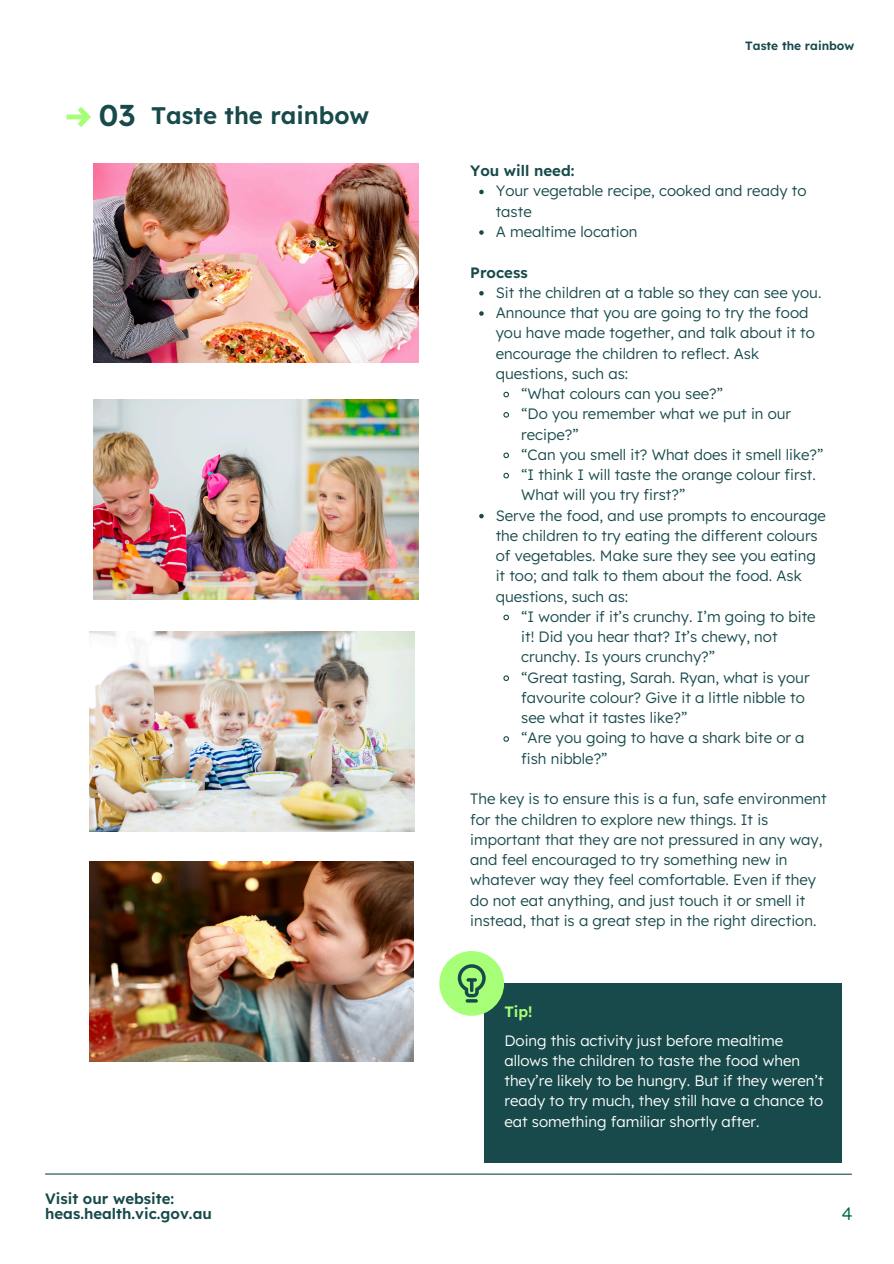
<style>
.page{position:relative;width:894px;height:1264px;background:#fff}
.page>*{position:absolute;margin:0;border:0;box-sizing:border-box;transform-origin:0 0}
.t1{font:600 30px "Lexend";color:#184a4b}
.t2{font:600 24px "Lexend";color:#184a4b}
.t3{font:300 18px "Lexend";color:#006650}
.t4{font:300 15px/20.2px "Lexend";color:#184a4b}
.t5{font:300 15px/20.2px "Lexend";color:#fff}
.t6{font:600 15px/14.7px "Lexend";color:#184a4b}
.t7{font:600 15px "Lexend";color:#a7ff78}
.t8{font:600 12px "Lexend";color:#184a4b}
</style>
<div class="page">
<svg style="left:66px;top:107px;width:25px;height:20px"></svg>
<hr style="left:45px;top:1173px;width:806px;height:1px;background:#184a4b">
<img style="left:94px;top:163px;width:324px;height:200px">
<div style="left:484px;top:983px;width:357px;height:179px;background:#184a4b"></div>
<div style="left:439px;top:951px;width:65px;height:64px;background:#a7ff78;border-radius:50%"></div>
<svg style="left:457px;top:964px;width:28px;height:38px"></svg>
<img style="left:94px;top:400px;width:324px;height:199px">
<img style="left:90px;top:631px;width:324px;height:200px">
<img style="left:89px;top:861px;width:325px;height:200px">
<svg style="left:479px;top:190px;width:4px;height:4px"></svg>
<svg style="left:479px;top:230px;width:4px;height:5px"></svg>
<svg style="left:479px;top:291px;width:4px;height:4px"></svg>
<svg style="left:479px;top:311px;width:4px;height:5px"></svg>
<svg style="left:503px;top:391px;width:6px;height:7px"></svg>
<svg style="left:503px;top:412px;width:6px;height:6px"></svg>
<svg style="left:503px;top:452px;width:6px;height:7px"></svg>
<svg style="left:503px;top:472px;width:6px;height:7px"></svg>
<svg style="left:479px;top:514px;width:4px;height:4px"></svg>
<svg style="left:503px;top:614px;width:6px;height:7px"></svg>
<svg style="left:503px;top:675px;width:6px;height:6px"></svg>
<svg style="left:503px;top:736px;width:6px;height:6px"></svg>
<p class="t1" style="left:99px;top:96px;width:38px">03</p>
<p class="t2" style="left:151px;top:99px;width:220px">Taste the rainbow</p>
<p class="t6" style="left:45px;top:1190px;width:168px">Visit our website: heas.health.vic.gov.au</p>
<h2 class="t8" style="left:745px;top:38px;width:111px">Taste the rainbow</h2>
<p class="t6" style="left:470px;top:163px;width:106px">You will need:</p>
<p class="t4" style="left:495px;top:181px;width:312px">Your vegetable recipe, cooked and ready to taste</p>
<h2 class="t4" style="left:495px;top:221px;width:143px">A mealtime location</h2>
<p class="t6" style="left:470px;top:264px;width:59px">Process</p>
<p class="t4" style="left:495px;top:282px;width:327px">Sit the children at a table so they can see you.</p>
<p class="t4" style="left:495px;top:302px;width:320px">Announce that you are going to try the food you have made together, and talk about it to encourage the children to reflect. Ask questions, such as:</p>
<p class="t4" style="left:521px;top:383px;width:203px">“What colours can you see?”</p>
<p class="t4" style="left:521px;top:403px;width:271px">“Do you remember what we put in our recipe?”</p>
<p class="t4" style="left:521px;top:444px;width:304px">“Can you smell it? What does it smell like?”</p>
<p class="t4" style="left:521px;top:464px;width:296px">“I think I will taste the orange colour first.<br>What will you try first?”</p>
<p class="t4" style="left:495px;top:505px;width:332px">Serve the food, and use prompts to encourage the children to try eating the different colours of vegetables. Make sure they see you eating it too; and talk to them about the food. Ask questions, such as:</p>
<p class="t4" style="left:521px;top:606px;width:296px">“I wonder if it’s crunchy. I’m going to bite it! Did you hear that? It’s chewy, not crunchy. Is yours crunchy?”</p>
<p class="t4" style="left:521px;top:667px;width:290px">“Great tasting, Sarah. Ryan, what is your favourite colour? Give it a little nibble to see what it tastes like?”</p>
<h3 class="t4" style="left:521px;top:727px;width:285px">“Are you going to have a shark bite or a fish nibble?”</h3>
<p class="t4" style="left:470px;top:788px;width:358px">The key is to ensure this is a fun, safe environment for the children to explore new things. It is important that they are not pressured in any way, and feel encouraged to try something new in whatever way they feel comfortable. Even if they do not eat anything, and just touch it or smell it instead, that is a great step in the right direction.</p>
<h2 class="t7" style="left:504px;top:1001px;width:30px">Tip!</h2>
<h3 class="t5" style="left:504px;top:1029px;width:320px">Doing this activity just before mealtime allows the children to taste the food when they’re likely to be hungry. But if they weren’t ready to try much, they still have a chance to eat something familiar shortly after.</h3>
<p class="t3" style="left:841px;top:1201px;width:13px">4</p>
</div>
